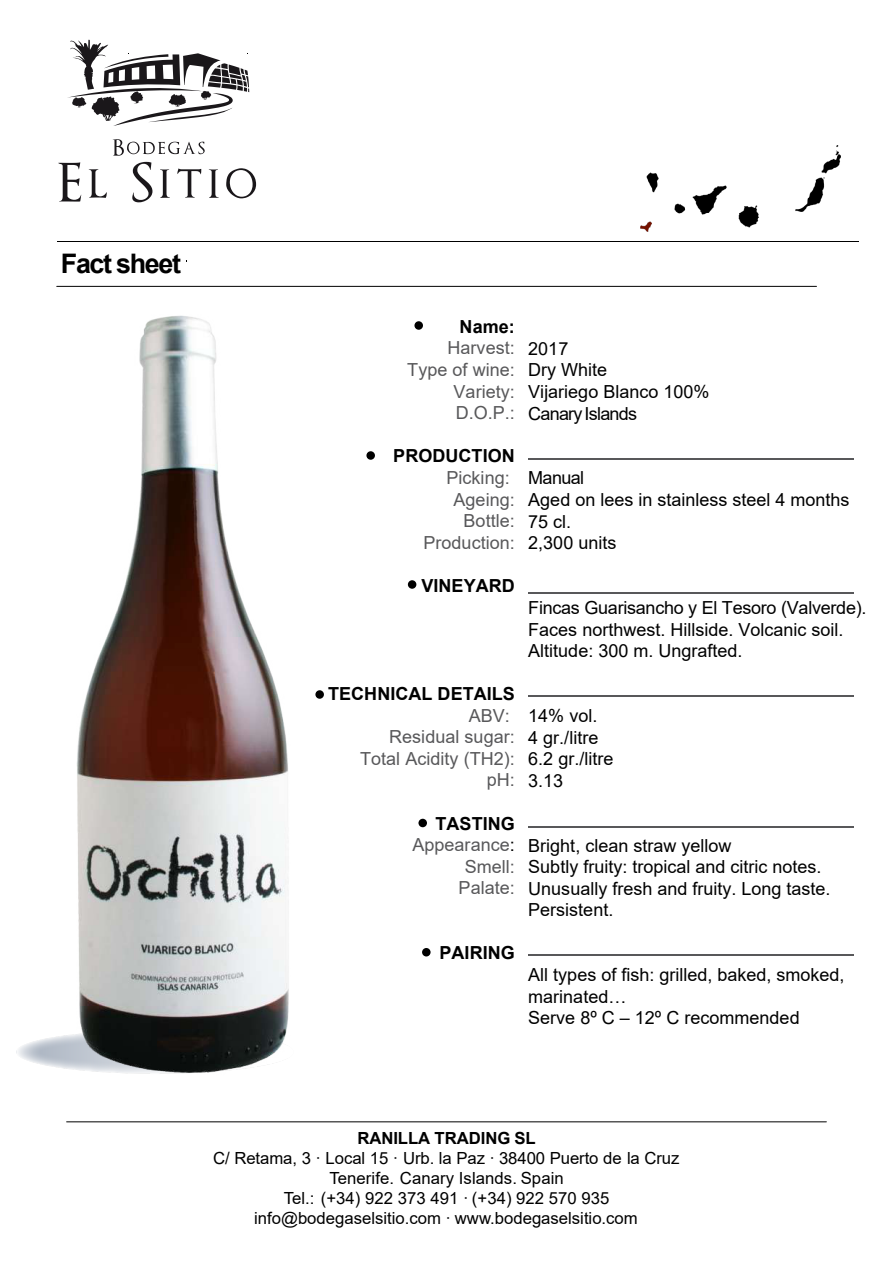
<style>
.page{position:relative;width:893px;height:1263px;background:#fff}
.page>*{position:absolute;margin:0;border:0;box-sizing:border-box;transform-origin:0 0}
.t1{font:700 26.85px "Arial";letter-spacing:-.05em;color:#000}
.t2{font:18px/21.6px "Arial";color:#000}
.t3{font:18px/21.6px "Arial";color:#58585a;text-align:right}
.t4{font:700 18px "Arial";color:#000}
.t5{font:16.65px/20.1px "Arial";color:#000;text-align:center}
.t6{font:700 16.65px "Arial";letter-spacing:-.005em;color:#000}
.s1{font-weight:700;color:#000}
.s2{color:#000}
</style>
<div class="page">
<hr style="left:57px;top:242px;width:801px;height:1px;background:#000">
<svg style="left:58px;top:162px;width:23px;height:40px"></svg>
<svg style="left:89px;top:169px;width:18px;height:29px"></svg>
<svg style="left:132px;top:162px;width:20px;height:40px"></svg>
<svg style="left:160px;top:169px;width:10px;height:29px"></svg>
<svg style="left:177px;top:168px;width:24px;height:30px"></svg>
<svg style="left:209px;top:169px;width:10px;height:29px"></svg>
<svg style="left:226px;top:168px;width:30px;height:30px"></svg>
<svg style="left:113px;top:139px;width:92px;height:17px"></svg>
<svg style="left:67px;top:40px;width:182px;height:86px"></svg>
<img style="left:76px;top:315px;width:213px;height:759px">
<img style="left:641px;top:146px;width:199px;height:85px">
<hr style="left:57px;top:286px;width:759px;height:1px;background:#000">
<hr style="left:67px;top:1121px;width:759px;height:1px;background:#000">
<hr style="left:528px;top:458px;width:325px;height:1px;background:#58585a">
<hr style="left:528px;top:592px;width:325px;height:1px;background:#58585a">
<hr style="left:528px;top:695px;width:325px;height:2px;background:#58585a">
<div style="left:414px;top:321px;width:9px;height:9px;background:#000;border-radius:50%"></div>
<div style="left:418px;top:819px;width:9px;height:8px;background:#000;border-radius:50%"></div>
<div style="left:422px;top:948px;width:8px;height:8px;background:#000;border-radius:50%"></div>
<hr style="left:528px;top:826px;width:325px;height:1px;background:#58585a">
<hr style="left:528px;top:955px;width:325px;height:1px;background:#58585a">
<div style="left:366px;top:451px;width:9px;height:9px;background:#000;border-radius:50%"></div>
<div style="left:315px;top:690px;width:9px;height:9px;background:#000;border-radius:50%"></div>
<div style="left:408px;top:580px;width:8px;height:9px;background:#000;border-radius:50%"></div>
<h1 class="t1" style="left:61px;top:254px;width:121px">Fact sheet</h1>
<p class="t4" style="left:459px;top:320px;width:57px">Name:</p>
<p class="t3" style="left:407px;top:339px;width:109px">Harvest:<br>Type of wine:<br>Variety:<br>D.O.P.:</p>
<p class="t4" style="left:393px;top:449px;width:123px">PRODUCTION</p>
<p class="t3" style="left:423px;top:469px;width:93px">Picking:<br>Ageing:<br>Bottle:<br>Production:</p>
<p class="t4" style="left:421px;top:579px;width:95px">VINEYARD</p>
<p class="t4" style="left:328px;top:687px;width:188px">TECHNICAL DETAILS</p>
<p class="t3" style="left:360px;top:706px;width:156px">ABV:<br>Residual sugar:<br>Total Acidity (TH2): pH:</p>
<p class="t3" style="left:412px;top:814px;width:104px"><span class="s1">TASTING<br></span>Appearance<span class="s2">:<br></span>Smell:<br>Palate:</p>
<p class="t4" style="left:439px;top:946px;width:77px">PAIRING</p>
<p class="t2" style="left:528px;top:339px;width:183px">2017<br>Dry White<br>Vĳariego Blanco 100%<br>Canary Islands</p>
<p class="t2" style="left:528px;top:469px;width:323px">Manual<br>Aged on lees in stainless steel 4 months<br>75 cl.<br>2,300 units</p>
<p class="t2" style="left:528px;top:598px;width:340px">Fincas Guarisancho y El Tesoro (Valverde).<br>Faces northwest. Hillside. Volcanic soil.<br>Altitude: 300 m. Ungrafted.</p>
<p class="t2" style="left:528px;top:706px;width:87px">14% vol.<br>4 gr./litre<br>6.2 gr./litre<br>3.13</p>
<p class="t2" style="left:528px;top:836px;width:304px">Bright, clean straw yellow<br>Subtly fruity: tropical and citric notes.<br>Unusually fresh and fruity. Long taste.<br>Persistent.</p>
<p class="t2" style="left:528px;top:966px;width:318px">All types of fish: grilled, baked, smoked, marinated…<br>Serve 8º C – 12º C recommended</p>
<p class="t6" style="left:357px;top:1132px;width:180px">RANILLA TRADING SL</p>
<p class="t5" style="left:213px;top:1149px;width:468px">C/ Retama, 3 · Local 15 · Urb. la Paz · 38400 Puerto de la Cruz Tenerife. Canary Islands. Spain<br>Tel.: (+34) 922 373 491 · (+34) 922 570 935 info@bodegaselsitio.com · www.bodegaselsitio.com</p>
</div>
